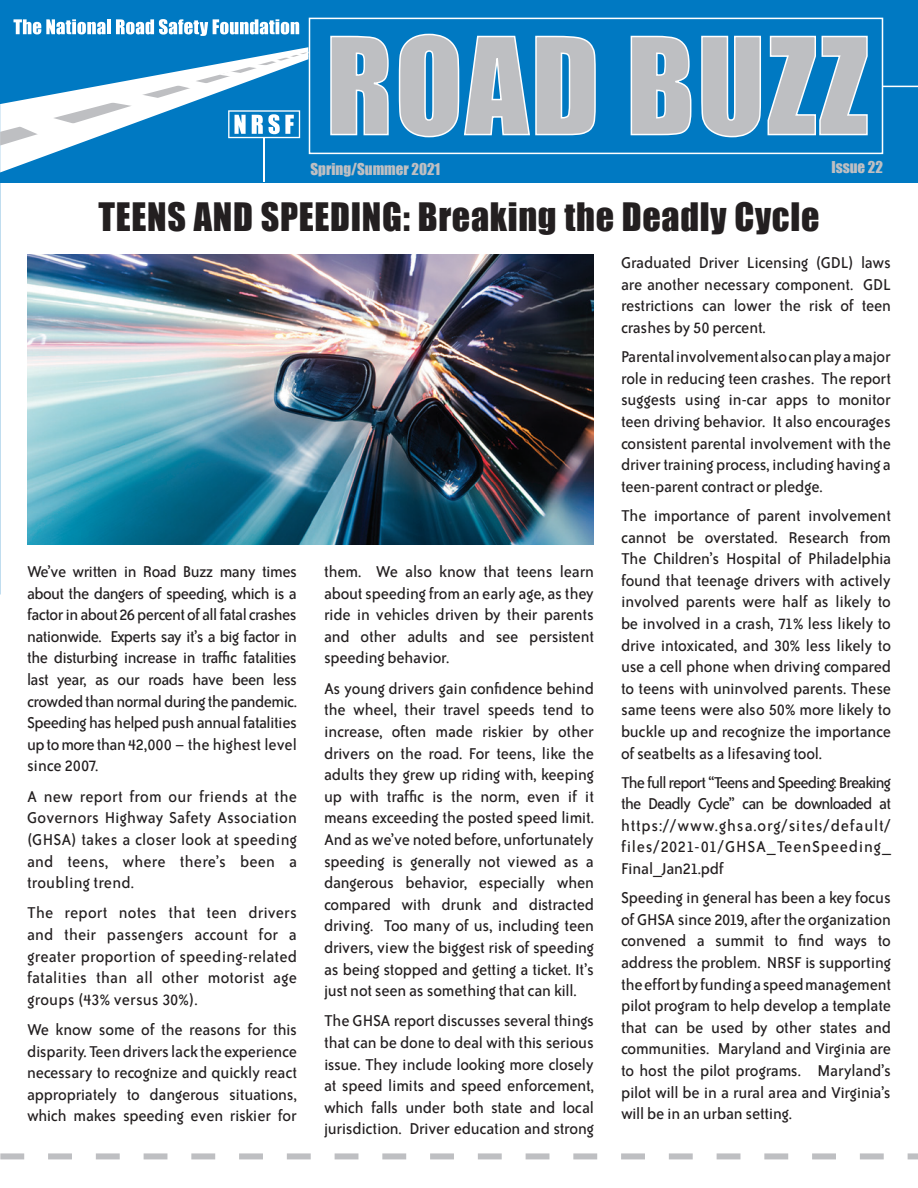
<style>
.page{position:relative;width:918px;height:1188px;background:#fff}
.page>*{position:absolute;margin:0;border:0;box-sizing:border-box;transform-origin:0 0}
.t1{font:124.05px "Impact";letter-spacing:.02em;color:#bebfc2}
.headline_1{font:36px "Impact";letter-spacing:.02em;color:#231f20}
._12pt_body_copy{font:18px/21.6px "Bailey Sans ITC";letter-spacing:-.01em;color:#231f20;text-align:justify}
.t2{font:15px "Impact";color:#bebfc2}
</style>
<div class="page">
<div style="left:0;top:0;width:918px;height:182px;background:#0079c2"></div>
<hr style="left:264px;top:137px;width:1px;height:45px;background:#fff">
<svg style="left:13px;top:19px;width:93px;height:15px"></svg>
<hr style="left:107px;top:19px;width:4px;height:15px;background:#fff">
<svg style="left:116px;top:19px;width:183px;height:17px"></svg>
<svg style="left:0;top:47px;width:309px;height:125px"></svg>
<svg style="left:330px;top:35px;width:59px;height:101px"></svg>
<svg style="left:398px;top:33px;width:198px;height:105px"></svg>
<svg style="left:630px;top:35px;width:62px;height:101px"></svg>
<svg style="left:701px;top:35px;width:167px;height:103px"></svg>
<div style="left:309px;top:18px;width:574px;height:136px;border:2px solid #fff"></div>
<hr style="left:882px;top:86px;width:36px;height:1px;background:#fff">
<svg style="left:0;top:1153px;width:918px;height:6px"></svg>
<img style="left:27px;top:255px;width:567px;height:289px">
<p class="t1" style="left:326px;top:-10px;width:544px">ROAD BUZZ</p>
<p class="t2" style="left:310px;top:157px;width:131px">Spring/Summer 2021</p>
<p class="t2" style="left:831px;top:156px;width:53px">Issue 22</p>
<p class="headline_1" style="left:99px;top:189px;width:722px">TEENS AND SPEEDING: Breaking the Deadly Cycle</p>
<p class="_12pt_body_copy" style="left:27px;top:561px;width:272px">We’ve written in Road Buzz many times about the dangers of speeding, which is a factor in about 26 percent of all fatal crashes nationwide. Experts say it’s a big factor in the disturbing increase in traffic fatalities last year, as our roads have been less crowded than normal during the pandemic.<br>Speeding has helped push annual fatalities up to more than 42,000 – the highest level since 2007.</p>
<p class="_12pt_body_copy" style="left:27px;top:786px;width:272px">A new report from our friends at the Governors Highway Safety Association (GHSA) takes a closer look at speeding and teens, where there’s been a troubling trend.</p>
<p class="_12pt_body_copy" style="left:27px;top:902px;width:272px">The report notes that teen drivers and their passengers account for a greater proportion of speeding-related fatalities than all other motorist age groups (43% versus 30%).</p>
<p class="_12pt_body_copy" style="left:27px;top:1019px;width:272px">We know some of the reasons for this disparity. Teen drivers lack the experience necessary to recognize and quickly react appropriately to dangerous situations, which makes speeding even riskier for</p>
<p class="_12pt_body_copy" style="left:324px;top:561px;width:272px">them. We also know that teens learn about speeding from an early age, as they ride in vehicles driven by their parents and other adults and see persistent speeding behavior.</p>
<p class="_12pt_body_copy" style="left:324px;top:678px;width:272px">As young drivers gain confidence behind the wheel, their travel speeds tend to increase, often made riskier by other drivers on the road. For teens, like the adults they grew up riding with, keeping up with traffic is the norm, even if it means exceeding the posted speed limit.<br>And as we’ve noted before, unfortunately speeding is generally not viewed as a dangerous behavior, especially when compared with drunk and distracted driving. Too many of us, including teen drivers, view the biggest risk of speeding as being stopped and getting a ticket. It’s just not seen as something that can kill.</p>
<p class="_12pt_body_copy" style="left:324px;top:1010px;width:272px">The GHSA report discusses several things that can be done to deal with this serious issue. They include looking more closely at speed limits and speed enforcement, which falls under both state and local jurisdiction. Driver education and strong</p>
<p class="_12pt_body_copy" style="left:621px;top:252px;width:272px">Graduated Driver Licensing (GDL) laws are another necessary component. GDL restrictions can lower the risk of teen crashes by 50 percent.</p>
<p class="_12pt_body_copy" style="left:621px;top:346px;width:272px">Parental involvement also can play a major role in reducing teen crashes. The report suggests using in-car apps to monitor teen driving behavior. It also encourages consistent parental involvement with the driver training process, including having a teen-parent contract or pledge.</p>
<p class="_12pt_body_copy" style="left:621px;top:505px;width:272px">The importance of parent involvement cannot be overstated. Research from The Children’s Hospital of Philadelphia found that teenage drivers with actively involved parents were half as likely to be involved in a crash, 71% less likely to drive intoxicated, and 30% less likely to use a cell phone when driving compared to teens with uninvolved parents. These same teens were also 50% more likely to buckle up and recognize the importance of seatbelts as a lifesaving tool.</p>
<p class="_12pt_body_copy" style="left:621px;top:772px;width:272px">The full report “Teens and Speeding: Breaking the Deadly Cycle” can be downloaded at https://www.ghsa.org/sites/default/ files/2021-01/GHSA_TeenSpeeding_ Final_Jan21.pdf</p>
<p class="_12pt_body_copy" style="left:621px;top:887px;width:272px">Speeding in general has been a key focus of GHSA since 2019, after the organization convened a summit to find ways to address the problem. NRSF is supporting the effort by funding a speed management pilot program to help develop a template that can be used by other states and communities. Maryland and Virginia are to host the pilot programs. Maryland’s pilot will be in a rural area and Virginia’s will be in an urban setting.</p>
</div>
